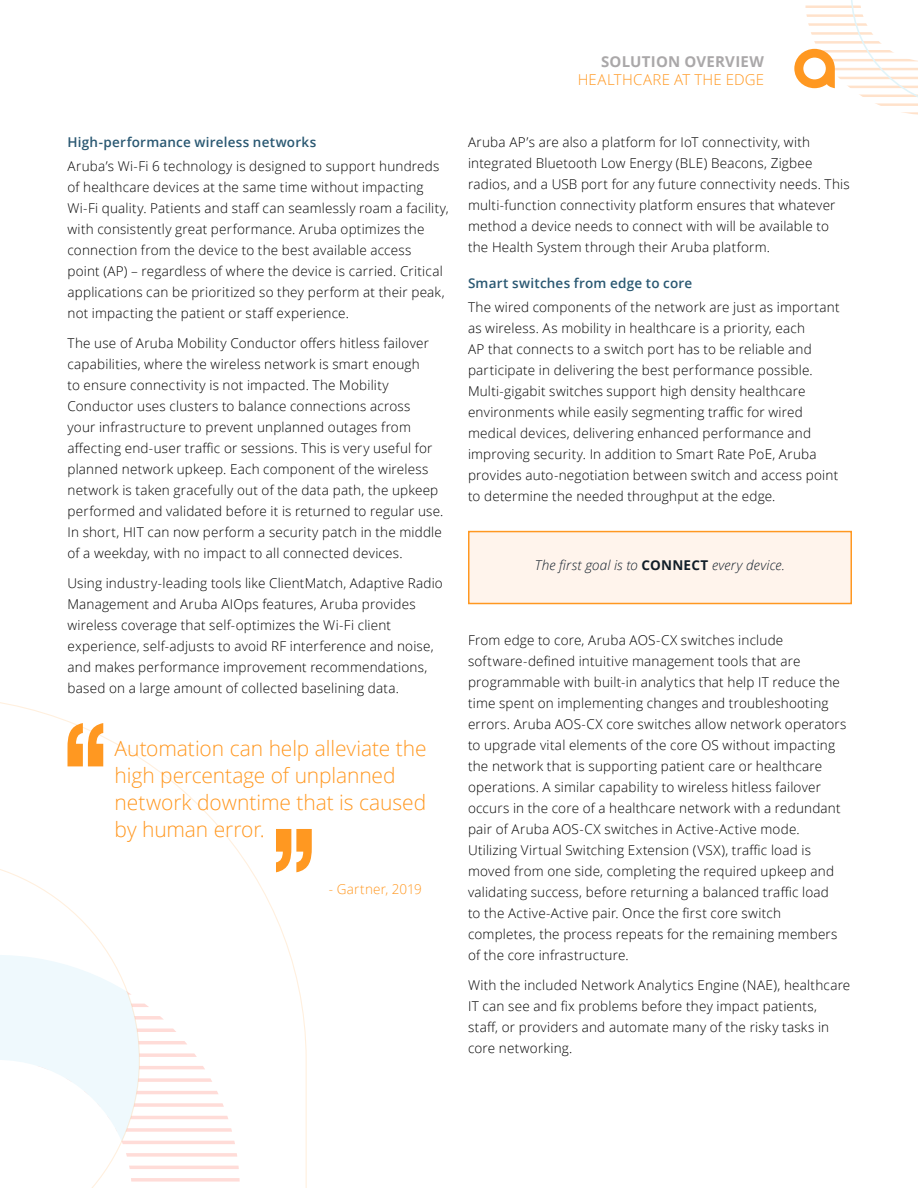
<style>
.page{position:relative;width:918px;height:1188px;background:#fff}
.page>*{position:absolute;margin:0;border:0;box-sizing:border-box;transform-origin:0 0}
.t1{font:300 21px/27px "Open Sans";letter-spacing:-.005em;color:#ff9821}
.t2{font:300 15px "Open Sans";letter-spacing:.015em;color:#ff9821}
.t3{font:700 15px "Open Sans";letter-spacing:.015em;color:#aaa8a9}
.t4{font:300 13.5px/21px "Open Sans";letter-spacing:.015em;color:#000}
.t5{font:600 13.5px "Open Sans";letter-spacing:.015em;color:#2a5872}
.t6{font:italic 300 13.5px "Open Sans";letter-spacing:.015em;color:#111e29}
.t7{font:300 13.5px "Open Sans";letter-spacing:.015em;color:#ff9821}
.s1{font-weight:700;font-style:normal}
</style>
<div class="page">
<svg style="left:0;top:702px;width:307px;height:486px"></svg>
<svg style="left:794px;top:0;width:124px;height:115px"></svg>
<div style="left:469px;top:532px;width:382px;height:72px;background:#fff4ec"></div>
<div style="left:468px;top:531px;width:384px;height:73px;border:2px solid #ff9821"></div>
<svg style="left:68px;top:723px;width:35px;height:43px"></svg>
<svg style="left:276px;top:829px;width:36px;height:43px"></svg>
<p class="t3" style="left:601px;top:51px;width:165px">SOLUTION OVERVIEW</p>
<p class="t2" style="left:578px;top:69px;width:188px">HEALTHCARE AT THE EDGE</p>
<p class="t5" style="left:68px;top:133px;width:250px">High-performance wireless networks</p>
<p class="t4" style="left:68px;top:155px;width:383px">Aruba’s Wi-Fi 6 technology is designed to support hundreds of healthcare devices at the same time without impacting Wi-Fi quality. Patients and staff can seamlessly roam a facility, with consistently great performance. Aruba optimizes the connection from the device to the best available access<br>point (AP) – regardless of where the device is carried. Critical applications can be prioritized so they perform at their peak, not impacting the patient or staff experience.</p>
<p class="t4" style="left:68px;top:332px;width:377px">The use of Aruba Mobility Conductor offers hitless failover capabilities, where the wireless network is smart enough<br>to ensure connectivity is not impacted. The Mobility Conductor uses clusters to balance connections across<br>your infrastructure to prevent unplanned outages from affecting end-user traffic or sessions. This is very useful for planned network upkeep. Each component of the wireless network is taken gracefully out of the data path, the upkeep performed and validated before it is returned to regular use.<br>In short, HIT can now perform a security patch in the middle of a weekday, with no impact to all connected devices.</p>
<p class="t4" style="left:68px;top:572px;width:377px">Using industry-leading tools like ClientMatch, Adaptive Radio Management and Aruba AIOps features, Aruba provides wireless coverage that self-optimizes the Wi-Fi client experience, self-adjusts to avoid RF interference and noise, and makes performance improvement recommendations, based on a large amount of collected baselining data.</p>
<h1 class="t1" style="left:115px;top:734px;width:314px">Automation can help alleviate the high percentage of unplanned network downtime that is caused by human error.</h1>
<p class="t7" style="left:329px;top:880px;width:95px">- Gartner, 2019</p>
<p class="t4" style="left:468px;top:131px;width:383px">Aruba AP’s are also a platform for IoT connectivity, with integrated Bluetooth Low Energy (BLE) Beacons, Zigbee radios, and a USB port for any future connectivity needs. This multi-function connectivity platform ensures that whatever method a device needs to connect with will be available to the Health System through their Aruba platform.</p>
<p class="t5" style="left:468px;top:274px;width:226px">Smart switches from edge to core</p>
<p class="t4" style="left:468px;top:296px;width:373px">The wired components of the network are just as important as wireless. As mobility in healthcare is a priority, each<br>AP that connects to a switch port has to be reliable and participate in delivering the best performance possible.<br>Multi-gigabit switches support high density healthcare environments while easily segmenting traffic for wired medical devices, delivering enhanced performance and improving security. In addition to Smart Rate PoE, Aruba provides auto-negotiation between switch and access point to determine the needed throughput at the edge.</p>
<p class="t6" style="left:535px;top:556px;width:252px">The first goal is to <span class="s1">CONNECT</span> every device.</p>
<p class="t4" style="left:468px;top:629px;width:380px">From edge to core, Aruba AOS-CX switches include software-defined intuitive management tools that are programmable with built-in analytics that help IT reduce the time spent on implementing changes and troubleshooting errors. Aruba AOS-CX core switches allow network operators to upgrade vital elements of the core OS without impacting the network that is supporting patient care or healthcare operations. A similar capability to wireless hitless failover occurs in the core of a healthcare network with a redundant pair of Aruba AOS-CX switches in Active-Active mode.<br>Utilizing Virtual Switching Extension (VSX), traffic load is moved from one side, completing the required upkeep and validating success, before returning a balanced traffic load<br>to the Active-Active pair. Once the first core switch completes, the process repeats for the remaining members of the core infrastructure.</p>
<p class="t4" style="left:468px;top:975px;width:384px">With the included Network Analytics Engine (NAE), healthcare IT can see and fix problems before they impact patients, staff, or providers and automate many of the risky tasks in core networking.</p>
</div>
